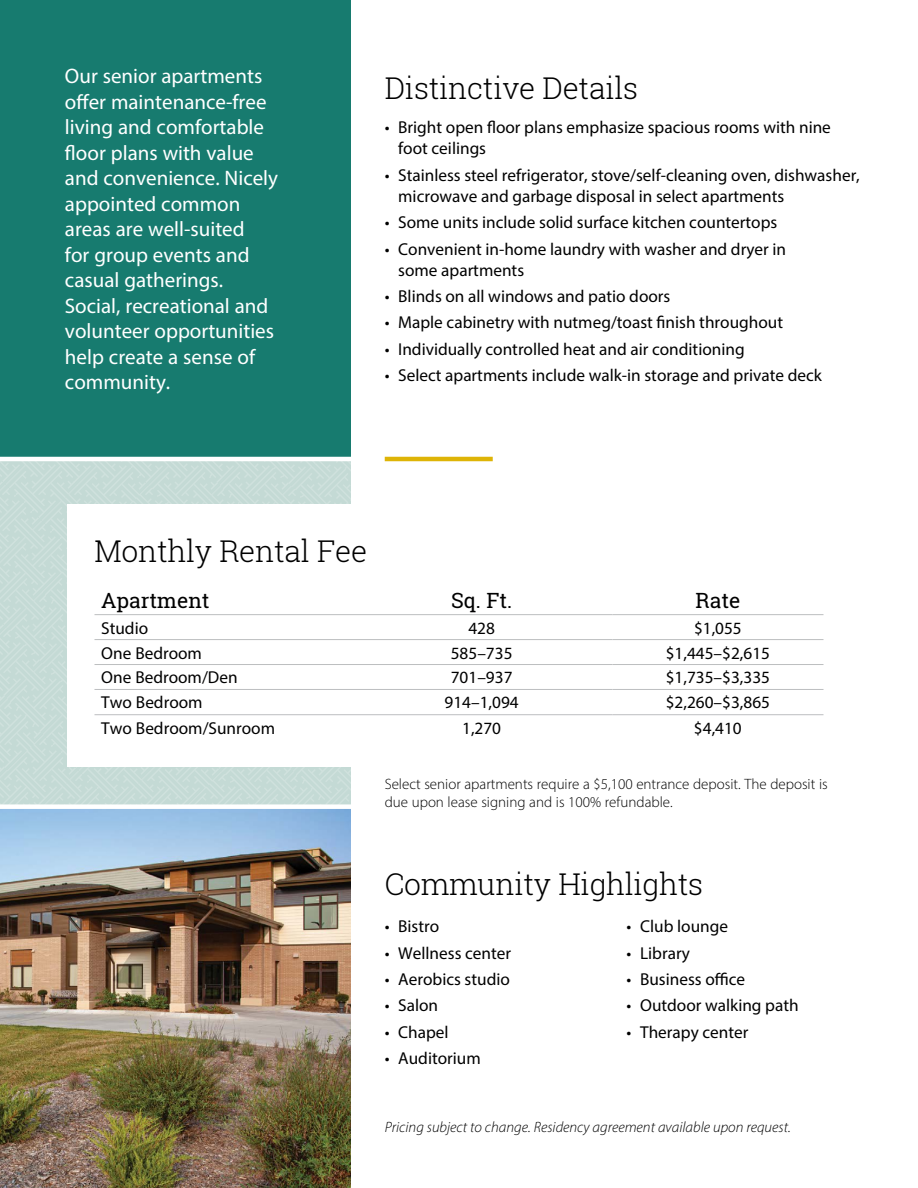
<style>
.page{position:relative;width:918px;height:1188px;background:#fff}
.page>*{position:absolute;margin:0;border:0;box-sizing:border-box;transform-origin:0 0}
.t1{font:300 30px "Roboto Slab";letter-spacing:-.01em;color:#000}
.t2{font:21px/25.5px "Myriad Pro";color:#fff}
.t3{font:21px "Roboto Slab";color:#000}
.t4{font:17.25px/21px "Myriad Pro";color:#000}
.t5{font:300 15px/18px "Myriad Pro";color:#000}
.t6{font:italic 300 15px "Myriad Pro";color:#000}
</style>
<div class="page">
<div style="left:0;top:457px;width:351px;height:350px;background:#c4dad5"></div>
<div style="left:0;top:0;width:351px;height:457px;background:#177b6f"></div>
<hr style="left:385px;top:457px;width:108px;height:4px;background:#deb407">
<div style="left:68px;top:504px;width:782px;height:263px;background:#fff"></div>
<hr style="left:94px;top:614px;width:257px;height:1px;background:#bcbec0">
<hr style="left:351px;top:614px;width:261px;height:1px;background:#bcbec0">
<hr style="left:612px;top:614px;width:211px;height:1px;background:#bcbec0">
<hr style="left:94px;top:639px;width:257px;height:1px;background:#bcbec0">
<hr style="left:351px;top:639px;width:261px;height:1px;background:#bcbec0">
<hr style="left:612px;top:639px;width:211px;height:1px;background:#bcbec0">
<hr style="left:94px;top:664px;width:257px;height:1px;background:#bcbec0">
<hr style="left:351px;top:664px;width:261px;height:1px;background:#bcbec0">
<hr style="left:612px;top:664px;width:211px;height:1px;background:#bcbec0">
<hr style="left:94px;top:689px;width:257px;height:1px;background:#bcbec0">
<hr style="left:351px;top:689px;width:261px;height:1px;background:#bcbec0">
<hr style="left:612px;top:689px;width:211px;height:1px;background:#bcbec0">
<hr style="left:94px;top:714px;width:257px;height:1px;background:#bcbec0">
<hr style="left:351px;top:714px;width:261px;height:1px;background:#bcbec0">
<hr style="left:612px;top:714px;width:211px;height:1px;background:#bcbec0">
<img style="left:0;top:809px;width:351px;height:379px">
<hr style="left:0;top:457px;width:364px;height:4px;background:#fff">
<div style="left:0;top:804px;width:364px;height:5px;background:#fff"></div>
<p class="t2" style="left:65px;top:63px;width:215px">Our senior apartments offer maintenance-free living and comfortable floor plans with value and convenience. Nicely appointed common areas are well-suited<br>for group events and casual gatherings.<br>Social, recreational and volunteer opportunities help create a sense of community.</p>
<h1 class="t1" style="left:385px;top:67px;width:255px">Distinctive Details</h1>
<p class="t4" style="left:398px;top:117px;width:434px;text-indent:-14px">• Bright open floor plans emphasize spacious rooms with nine foot ceilings</p>
<p class="t4" style="left:398px;top:164px;width:463px;text-indent:-14px">• Stainless steel refrigerator, stove/self-cleaning oven, dishwasher, microwave and garbage disposal in select apartments</p>
<p class="t4" style="left:385px;top:212px;width:394px">• Some units include solid surface kitchen countertops</p>
<p class="t4" style="left:398px;top:238px;width:389px;text-indent:-14px">• Convenient in-home laundry with washer and dryer in some apartments</p>
<p class="t4" style="left:385px;top:285px;width:287px">• Blinds on all windows and patio doors</p>
<p class="t4" style="left:385px;top:312px;width:400px">• Maple cabinetry with nutmeg/toast finish throughout</p>
<p class="t4" style="left:385px;top:338px;width:361px">• Individually controlled heat and air conditioning</p>
<p class="t4" style="left:385px;top:365px;width:439px">• Select apartments include walk-in storage and private deck</p>
<h1 class="t1" style="left:94px;top:531px;width:274px">Monthly Rental Fee</h1>
<p class="t3" style="left:101px;top:586px;width:110px">Apartment</p>
<p class="t3" style="left:451px;top:586px;width:63px">Sq. Ft.</p>
<p class="t3" style="left:696px;top:586px;width:46px">Rate</p>
<p class="t4" style="left:101px;top:617px;width:48px">Studio</p>
<p class="t4" style="left:468px;top:617px;width:28px">428</p>
<p class="t4" style="left:694px;top:617px;width:49px">$1,055</p>
<p class="t4" style="left:101px;top:642px;width:102px">One Bedroom</p>
<p class="t4" style="left:451px;top:642px;width:63px">585–735</p>
<p class="t4" style="left:666px;top:642px;width:106px">$1,445–$2,615</p>
<p class="t4" style="left:101px;top:667px;width:138px">One Bedroom/Den</p>
<p class="t4" style="left:451px;top:667px;width:63px">701–937</p>
<p class="t4" style="left:666px;top:667px;width:106px">$1,735–$3,335</p>
<p class="t4" style="left:101px;top:692px;width:103px">Two Bedroom</p>
<p class="t4" style="left:445px;top:692px;width:76px">914–1,094</p>
<p class="t4" style="left:666px;top:692px;width:106px">$2,260–$3,865</p>
<p class="t4" style="left:101px;top:717px;width:175px">Two Bedroom/Sunroom</p>
<p class="t4" style="left:462px;top:717px;width:40px">1,270</p>
<p class="t4" style="left:694px;top:717px;width:49px">$4,410</p>
<p class="t5" style="left:385px;top:775px;width:444px">Select senior apartments require a $5,100 entrance deposit. The deposit is due upon lease signing and is 100% refundable.</p>
<h1 class="t1" style="left:385px;top:864px;width:320px">Community Highlights</h1>
<p class="t4" style="left:385px;top:916px;width:56px">• Bistro</p>
<p class="t4" style="left:385px;top:942px;width:128px">• Wellness center</p>
<p class="t4" style="left:385px;top:969px;width:127px">• Aerobics studio</p>
<p class="t4" style="left:385px;top:995px;width:55px">• Salon</p>
<p class="t4" style="left:385px;top:1021px;width:65px">• Chapel</p>
<p class="t4" style="left:385px;top:1048px;width:98px">• Auditorium</p>
<p class="t4" style="left:627px;top:916px;width:103px">• Club lounge</p>
<p class="t4" style="left:627px;top:942px;width:65px">• Library</p>
<p class="t4" style="left:627px;top:969px;width:120px">• Business office</p>
<p class="t4" style="left:627px;top:995px;width:174px">• Outdoor walking path</p>
<p class="t4" style="left:627px;top:1021px;width:123px">• Therapy center</p>
<p class="t6" style="left:385px;top:1118px;width:408px">Pricing subject to change. Residency agreement available upon request.</p>
</div>
